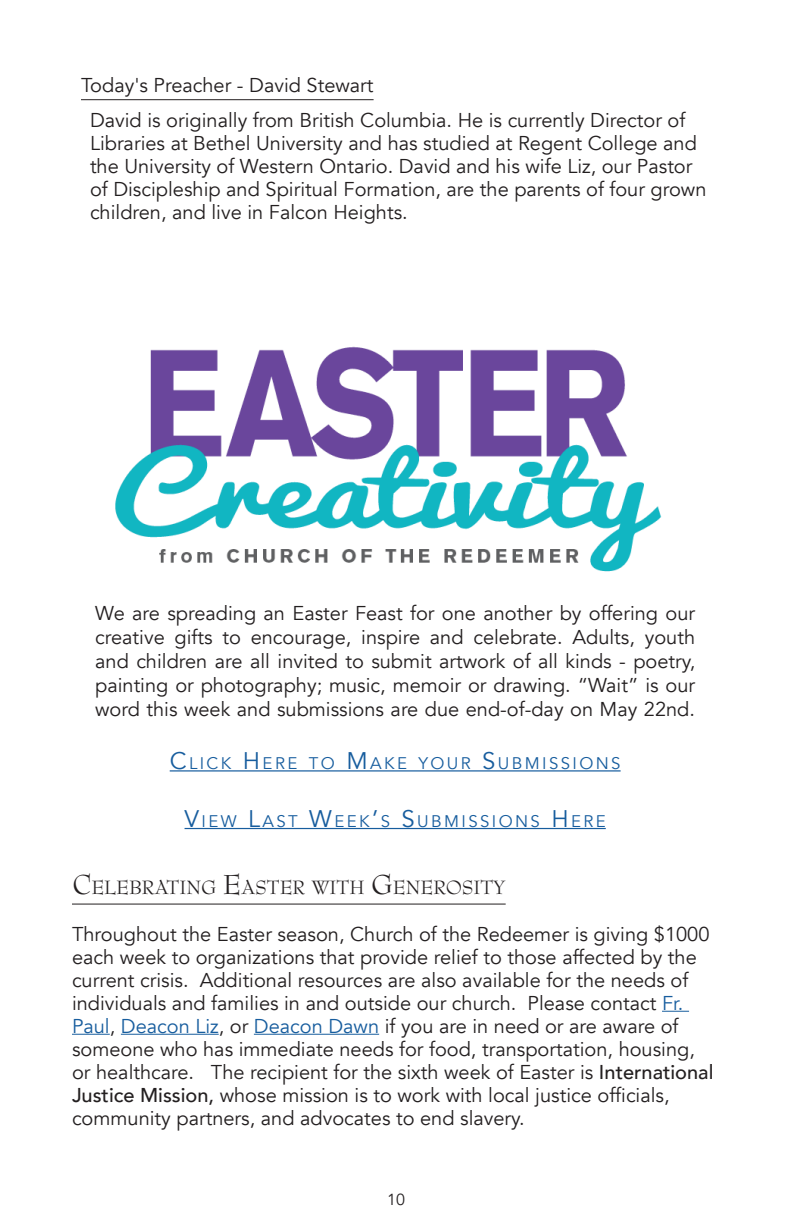
<style>
.page{position:relative;width:792px;height:1224px;background:#fff}
.page>*{position:absolute;margin:0;border:0;box-sizing:border-box;transform-origin:0 0}
.t1{font:21px "Bernhard Modern Std";color:#231f20}
.t2{font:20px/23px "Avenir";color:#231f20}
.t3{font:16.8px "Avenir";letter-spacing:.145em;color:#175d9e}
.t4{font:16px "Avenir";color:#231f20}
.s1{font-size:24px}
.s2{font-size:30px}
.s3{color:#175d9e}
.s4{font-weight:500}
</style>
<div class="page">
<img style="left:115px;top:346px;width:547px;height:226px">
<hr style="left:170px;top:770px;width:451px;height:2px;background:#175d9e">
<hr style="left:185px;top:828px;width:421px;height:1px;background:#175d9e">
<hr style="left:72px;top:904px;width:434px;height:1px;background:#231f20">
<svg style="left:662px;top:1011px;width:27px;height:1px"></svg>
<hr style="left:72px;top:1034px;width:38px;height:1px;background:#175d9e">
<hr style="left:121px;top:1034px;width:98px;height:1px;background:#175d9e">
<hr style="left:254px;top:1034px;width:125px;height:1px;background:#175d9e">
<hr style="left:81px;top:99px;width:293px;height:1px;background:#231f20">
<p class="t2" style="left:90px;top:68px;width:597px;line-height:34.6px;text-indent:-9px">Today's Preacher - David Stewart<br>David is originally from British Columbia. He is currently Director of</p>
<p class="t2" style="left:90px;top:132px;width:618px">Libraries at Bethel University and has studied at Regent College and the University of Western Ontario. David and his wife Liz, our Pastor of Discipleship and Spiritual Formation, are the parents of four grown children, and live in Falcon Heights.</p>
<p class="t2" style="left:95px;top:602px;width:602px;line-height:24px;text-align:justify">We are spreading an Easter Feast for one another by offering our creative gifts to encourage, inspire and celebrate. Adults, youth and children are all invited to submit artwork of all kinds - poetry, painting or photography; music, memoir or drawing. “Wait” is our word this week and submissions are due end-of-day on May 22nd.</p>
<p class="t3" style="left:170px;top:753px;width:451px"><span class="s1">C</span>LICK <span class="s1">H</span>ERE TO <span class="s1">M</span>AKE YOUR <span class="s1">S</span>UBM ISS IONS</p>
<p class="t3" style="left:185px;top:811px;width:423px"><span class="s1">V</span>IEW <span class="s1">L</span>AST <span class="s1">W</span>EEK<span class="s1">’</span>S <span class="s1">S</span>UBM ISS IONS <span class="s1">H</span>ERE</p>
<p class="t1" style="left:72px;top:876px;width:435px"><span class="s2">C</span>ELEBRATING <span class="s2">E</span>ASTER WITH <span class="s2">G</span>ENEROSITY</p>
<p class="t2" style="left:72px;top:923px;width:643px">Throughout the Easter season, Church of the Redeemer is giving $1000 each week to organizations that provide relief to those affected by the current crisis. Additional resources are also available for the needs of individuals and families in and outside our church. Please contact <span class="s3">Fr.<br>Paul</span>, <span class="s3">Deacon Liz</span>, or <span class="s3">Deacon Dawn</span> if you are in need or are aware of someone who has immediate needs for food, transportation, housing, or healthcare. The recipient for the sixth week of Easter is <span class="s4">International Justice Mission,</span> whose mission is to work with local justice officials, community partners, and advocates to end slavery.</p>
<p class="t4" style="left:387px;top:1190px;width:19px">10</p>
</div>
